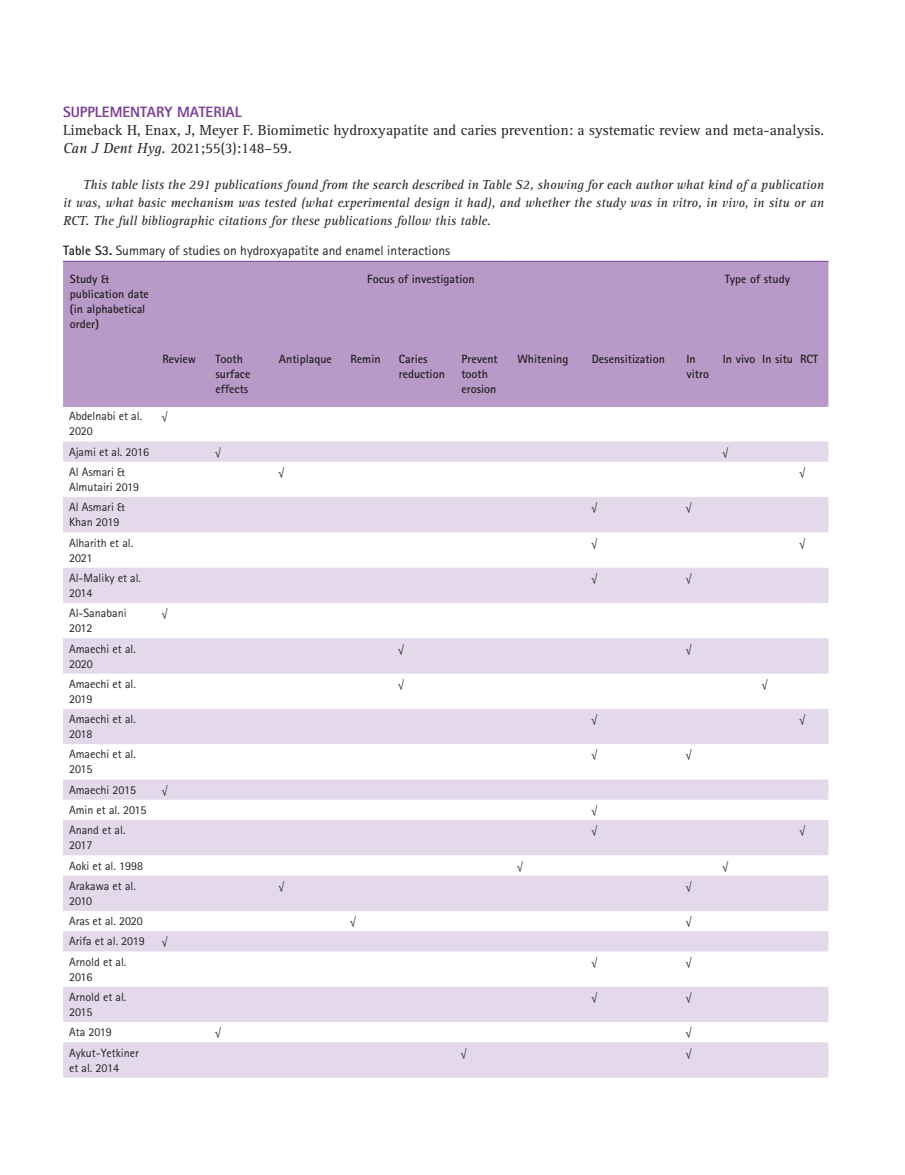
<style>
.page{position:relative;width:905px;height:1175px;background:#fff}
.page>*{position:absolute;margin:0;border:0;box-sizing:border-box;transform-origin:0 0}
.t1{font:15px/18px "Rotis Serif Std";color:#231f20}
.t2{font:800 15px "Rotis Sans Serif Std";color:#7d3d97}
.t3{font:italic 13.5px/18px "Rotis Serif Std";color:#231f20;text-align:justify}
.t4{font:13.5px "Rotis Sans Serif Std";color:#231f20}
.t5{font:12px/15px "Rotis Sans Serif Std";color:#231f20}
.t6{font:700 12px/15px "Rotis Sans Serif Std";color:#231f20}
.s1{font-style:italic}
.s2{font-weight:700}
</style>
<div class="page">
<div style="left:63px;top:262px;width:765px;height:145px;background:#b79ac8"></div>
<svg style="left:63px;top:441px;width:765px;height:636px;fill:#e3d9eb"></svg>
<hr style="left:63px;top:261px;width:93px;height:1px;background:#7d3d97">
<hr style="left:156px;top:261px;width:53px;height:1px;background:#7d3d97">
<hr style="left:209px;top:261px;width:63px;height:1px;background:#7d3d97">
<hr style="left:272px;top:261px;width:72px;height:1px;background:#7d3d97">
<hr style="left:344px;top:261px;width:48px;height:1px;background:#7d3d97">
<hr style="left:392px;top:261px;width:62px;height:1px;background:#7d3d97">
<hr style="left:454px;top:261px;width:56px;height:1px;background:#7d3d97">
<hr style="left:510px;top:261px;width:75px;height:1px;background:#7d3d97">
<hr style="left:585px;top:261px;width:94px;height:1px;background:#7d3d97">
<hr style="left:679px;top:261px;width:37px;height:1px;background:#7d3d97">
<hr style="left:716px;top:261px;width:39px;height:1px;background:#7d3d97">
<hr style="left:755px;top:261px;width:38px;height:1px;background:#7d3d97">
<hr style="left:793px;top:261px;width:35px;height:1px;background:#7d3d97">
<p class="t2" style="left:63px;top:102px;width:180px">SUPPLEMENTARY MATERIAL</p>
<p class="t1" style="left:63px;top:121px;width:762px">Limeback H, Enax, J, Meyer F. Biomimetic hydroxyapatite and caries prevention: a systematic review and meta-analysis.<br><span class="s1">Can J Dent Hyg.</span> 2021;55(3):148–59.</p>
<p class="t3" style="left:63px;top:176px;width:762px;text-indent:20px">This table lists the 291 publications found from the search described in Table S2, showing for each author what kind of a publication it was, what basic mechanism was tested (what experimental design it had), and whether the study was in vitro, in vivo, in situ or an RCT. The full bibliographic citations for these publications follow this table.</p>
<p class="t4" style="left:63px;top:242px;width:388px"><span class="s2">Table S3.</span> Summary of studies on hydroxyapatite and enamel interactions</p>
<p class="t6" style="left:70px;top:271px;width:81px">Study &amp; publication date (in alphabetical order)</p>
<p class="t6" style="left:367px;top:271px;width:109px">Focus of investigation</p>
<p class="t6" style="left:724px;top:271px;width:67px">Type of study</p>
<p class="t6" style="left:162px;top:351px;width:35px">Review</p>
<p class="t6" style="left:215px;top:351px;width:36px">Tooth surface effects</p>
<p class="t6" style="left:279px;top:351px;width:55px">Antiplaque</p>
<p class="t6" style="left:350px;top:351px;width:32px">Remin</p>
<p class="t6" style="left:399px;top:351px;width:48px">Caries reduction</p>
<p class="t6" style="left:461px;top:351px;width:38px">Prevent tooth erosion</p>
<p class="t6" style="left:517px;top:351px;width:52px">Whitening</p>
<p class="t6" style="left:591px;top:351px;width:75px">Desensitization</p>
<p class="t6" style="left:686px;top:351px;width:24px">In vitro</p>
<p class="t6" style="left:722px;top:351px;width:97px">In vivo In situ RCT</p>
<p class="t5" style="left:69px;top:409px;width:75px">Abdelnabi et al.<br>2020</p>
<p class="t5" style="left:162px;top:409px;width:8px">√</p>
<p class="t5" style="left:69px;top:444px;width:82px">Ajami et al. 2016</p>
<p class="t5" style="left:215px;top:444px;width:8px">√</p>
<p class="t5" style="left:722px;top:444px;width:8px">√</p>
<p class="t5" style="left:69px;top:464px;width:72px">Al Asmari &amp;<br>Almutairi 2019</p>
<p class="t5" style="left:278px;top:464px;width:8px">√</p>
<p class="t5" style="left:799px;top:464px;width:8px">√</p>
<p class="t5" style="left:69px;top:500px;width:57px">Al Asmari &amp;<br>Khan 2019</p>
<p class="t5" style="left:591px;top:500px;width:8px">√</p>
<p class="t5" style="left:685px;top:500px;width:8px">√</p>
<p class="t5" style="left:69px;top:535px;width:66px">Alharith et al.<br>2021</p>
<p class="t5" style="left:591px;top:535px;width:8px">√</p>
<p class="t5" style="left:799px;top:535px;width:8px">√</p>
<p class="t5" style="left:69px;top:570px;width:74px">Al-Maliky et al.<br>2014</p>
<p class="t5" style="left:591px;top:570px;width:8px">√</p>
<p class="t5" style="left:685px;top:570px;width:8px">√</p>
<p class="t5" style="left:69px;top:605px;width:59px">Al-Sanabani<br>2012</p>
<p class="t5" style="left:162px;top:605px;width:8px">√</p>
<p class="t5" style="left:69px;top:641px;width:68px">Amaechi et al.<br>2020</p>
<p class="t5" style="left:398px;top:641px;width:8px">√</p>
<p class="t5" style="left:685px;top:641px;width:8px">√</p>
<p class="t5" style="left:69px;top:676px;width:68px">Amaechi et al.<br>2019</p>
<p class="t5" style="left:398px;top:676px;width:8px">√</p>
<p class="t5" style="left:761px;top:676px;width:8px">√</p>
<p class="t5" style="left:69px;top:711px;width:68px">Amaechi et al.<br>2018</p>
<p class="t5" style="left:591px;top:711px;width:8px">√</p>
<p class="t5" style="left:799px;top:711px;width:8px">√</p>
<p class="t5" style="left:69px;top:746px;width:68px">Amaechi et al.<br>2015</p>
<p class="t5" style="left:591px;top:746px;width:8px">√</p>
<p class="t5" style="left:685px;top:746px;width:8px">√</p>
<p class="t5" style="left:69px;top:782px;width:69px">Amaechi 2015</p>
<p class="t5" style="left:162px;top:782px;width:8px">√</p>
<p class="t5" style="left:69px;top:802px;width:79px">Amin et al. 2015</p>
<p class="t5" style="left:591px;top:802px;width:8px">√</p>
<p class="t5" style="left:69px;top:822px;width:58px">Anand et al.<br>2017</p>
<p class="t5" style="left:591px;top:822px;width:8px">√</p>
<p class="t5" style="left:799px;top:822px;width:8px">√</p>
<p class="t5" style="left:69px;top:858px;width:75px">Aoki et al. 1998</p>
<p class="t5" style="left:516px;top:858px;width:8px">√</p>
<p class="t5" style="left:722px;top:858px;width:8px">√</p>
<p class="t5" style="left:69px;top:878px;width:68px">Arakawa et al.<br>2010</p>
<p class="t5" style="left:278px;top:878px;width:8px">√</p>
<p class="t5" style="left:685px;top:878px;width:8px">√</p>
<p class="t5" style="left:69px;top:913px;width:75px">Aras et al. 2020</p>
<p class="t5" style="left:350px;top:913px;width:8px">√</p>
<p class="t5" style="left:685px;top:913px;width:8px">√</p>
<p class="t5" style="left:69px;top:933px;width:77px">Arifa et al. 2019</p>
<p class="t5" style="left:162px;top:933px;width:8px">√</p>
<p class="t5" style="left:69px;top:954px;width:59px">Arnold et al.<br>2016</p>
<p class="t5" style="left:591px;top:954px;width:8px">√</p>
<p class="t5" style="left:685px;top:954px;width:8px">√</p>
<p class="t5" style="left:69px;top:989px;width:59px">Arnold et al.<br>2015</p>
<p class="t5" style="left:591px;top:989px;width:8px">√</p>
<p class="t5" style="left:685px;top:989px;width:8px">√</p>
<p class="t5" style="left:69px;top:1024px;width:44px">Ata 2019</p>
<p class="t5" style="left:215px;top:1024px;width:8px">√</p>
<p class="t5" style="left:685px;top:1024px;width:8px">√</p>
<p class="t5" style="left:69px;top:1045px;width:71px">Aykut-Yetkiner et al. 2014</p>
<p class="t5" style="left:460px;top:1045px;width:8px">√</p>
<p class="t5" style="left:685px;top:1045px;width:8px">√</p>
</div>
